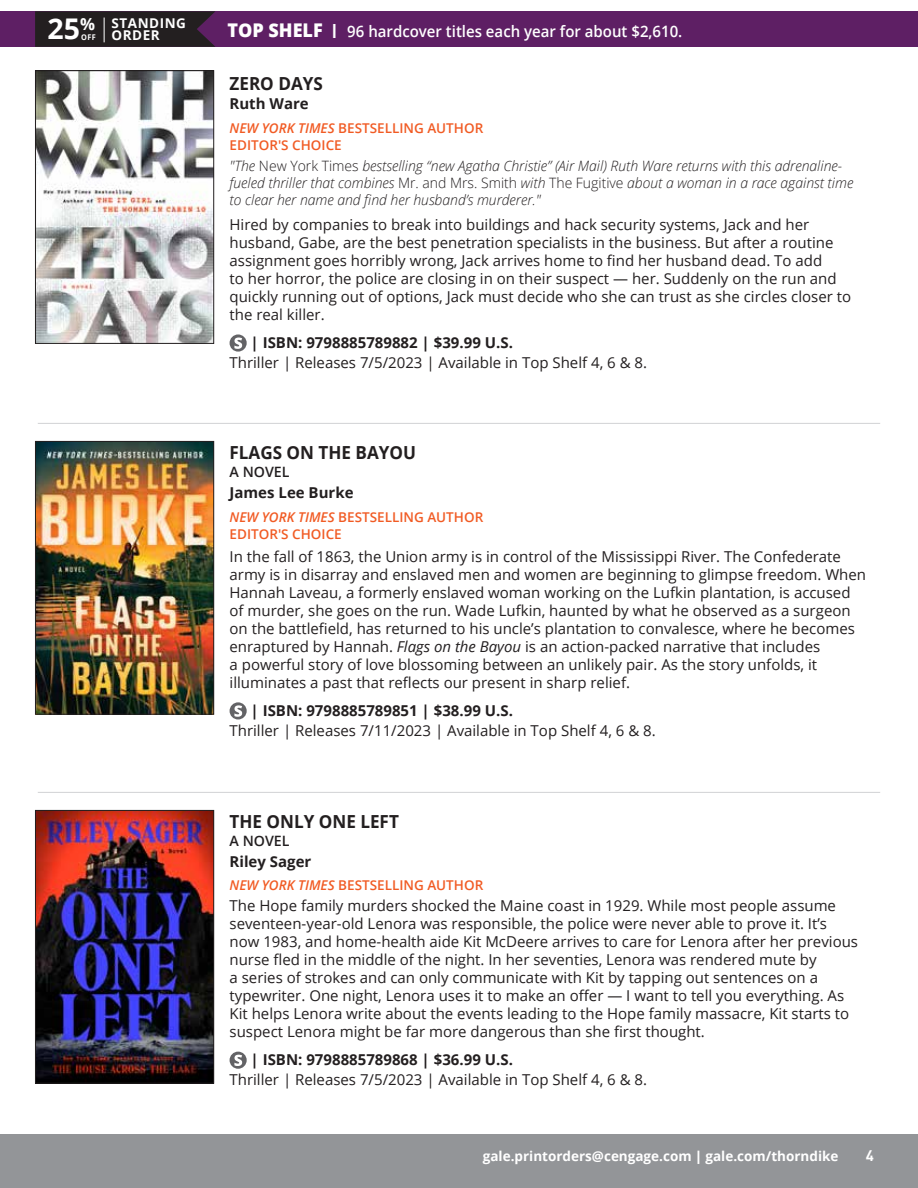
<style>
.page{position:relative;width:918px;height:1188px;background:#fff}
.page>*{position:absolute;margin:0;border:0;box-sizing:border-box;transform-origin:0 0}
.t1{font:700 28.5px "Open Sans";color:#fff}
.t2{font:700 18px "Open Sans";color:#231f20;scale:.95 1}
.t3{font:600 15.75px "Open Sans";color:#fff;scale:.95 1}
.t4{font:15px/18px "Open Sans";color:#231f20}
.t5{font:700 15px "Open Sans";color:#231f20}
.t6{font:700 15px "DIN Offc";color:#fff}
.t7{font:italic 300 14.25px/17.2px "Open Sans";color:#231f20}
.t8{font:600 14.25px "Open Sans";color:#231f20}
.t9{font:600 13.5px/17.1px "Open Sans";color:#f15b24}
.t10{font:700 13.5px "Open Sans";color:#fff}
.t11{font:700 13.5px/12px "Open Sans";letter-spacing:.04em;color:#fff}
.s1{font-weight:800;font-size:18.9px}
.s2{font-size:19.5px}
.s3{font-size:7.8px}
.s4{font-style:italic}
.s5{font-style:normal}
.s6{font-weight:800}
</style>
<div class="page">
<div style="left:0;top:1134px;width:918px;height:54px;background:#939598"></div>
<div style="left:0;top:11px;width:918px;height:36px;background:#5e1f64"></div>
<svg style="left:35px;top:11px;width:180px;height:36px;background:#271f25"></svg>
<svg style="left:230px;top:702px;width:17px;height:17px"></svg>
<svg style="left:230px;top:1052px;width:17px;height:17px"></svg>
<img style="left:37px;top:443px;width:175px;height:270px">
<div style="left:35px;top:441px;width:179px;height:274px;border:1px solid #231f20"></div>
<img style="left:37px;top:812px;width:175px;height:270px">
<div style="left:35px;top:810px;width:179px;height:274px;border:1px solid #231f20"></div>
<hr style="left:38px;top:423px;width:842px;height:1px;background:#d1d2d4">
<svg style="left:230px;top:334px;width:17px;height:18px"></svg>
<img style="left:37px;top:72px;width:175px;height:270px">
<div style="left:35px;top:70px;width:179px;height:274px;border:1px solid #231f20"></div>
<hr style="left:38px;top:792px;width:842px;height:1px;background:#d1d2d4">
<h1 class="t1" style="left:47px;top:9px;width:49px">25<sup>%</sup></h1>
<p class="t3" style="left:228px;top:20px;width:480px"><span class="s1">TOP SHELF</span> <span class="s2">I</span> 96 hardcover titles each year for about $2,610.</p>
<p class="t11" style="left:81px;top:17px;width:106px;text-indent:30px">STANDING<br><span class="s3">OFF</span> ORDER</p>
<p class="t2" style="left:230px;top:71px;width:100px">ZERO DAYS</p>
<p class="t5" style="left:230px;top:93px;width:81px">Ruth Ware</p>
<p class="t9" style="left:230px;top:119px;width:255px"><span class="s4">NEW YORK TIMES</span> BESTSELLING AUTHOR<br>EDITOR'S CHOICE</p>
<p class="t7" style="left:230px;top:156px;width:625px">"The <span class="s5">New York Times</span> bestselling “new Agatha Christie” (Air Mail) Ruth Ware returns with this adrenaline&shy;fueled thriller that combines <span class="s5">Mr. and Mrs. Smith</span> with <span class="s5">The Fugitive</span> about a woman in a race against time to clear her name and find her husband’s murderer."</p>
<p class="t4" style="left:230px;top:215px;width:623px">Hired by companies to break into buildings and hack security systems, Jack and her husband, Gabe, are the best penetration specialists in the business. But after a routine assignment goes horribly wrong, Jack arrives home to find her husband dead. To add<br>to her horror, the police are closing in on their suspect — her. Suddenly on the run and quickly running out of options, Jack must decide who she can trust as she circles closer to the real killer.</p>
<p class="t5" style="left:251px;top:332px;width:264px">| ISBN: 9798885789882 | $39.99 U.S.</p>
<p class="t4" style="left:230px;top:353px;width:419px">Thriller | Releases 7/5/2023 | Available in Top Shelf 4, 6 &amp; 8.</p>
<p class="t2" style="left:230px;top:440px;width:198px">FLAGS ON THE BAYOU</p>
<p class="t8" style="left:230px;top:462px;width:62px">A NOVEL</p>
<p class="t5" style="left:230px;top:482px;width:125px">James Lee Burke</p>
<p class="t9" style="left:230px;top:508px;width:255px"><span class="s4">NEW YORK TIMES</span> BESTSELLING AUTHOR<br>EDITOR'S CHOICE</p>
<p class="t4" style="left:230px;top:547px;width:638px">In the fall of 1863, the Union army is in control of the Mississippi River. The Confederate army is in disarray and enslaved men and women are beginning to glimpse freedom. When Hannah Laveau, a formerly enslaved woman working on the Lufkin plantation, is accused of murder, she goes on the run. Wade Lufkin, haunted by what he observed as a surgeon on the battlefield, has returned to his uncle’s plantation to convalesce, where he becomes enraptured by Hannah. <span class="s4">Flags on the Bayou</span> is an action-packed narrative that includes<br>a powerful story of love blossoming between an unlikely pair. As the story unfolds, it illuminates a past that reflects our present in sharp relief.</p>
<p class="t5" style="left:251px;top:700px;width:264px">| ISBN: 9798885789851 | $38.99 U.S.</p>
<p class="t4" style="left:230px;top:721px;width:428px">Thriller | Releases 7/11/2023 | Available in Top Shelf 4, 6 &amp; 8.</p>
<p class="t2" style="left:230px;top:809px;width:180px">THE ONLY ONE LEFT</p>
<p class="t8" style="left:230px;top:831px;width:62px">A NOVEL</p>
<p class="t5" style="left:230px;top:851px;width:83px">Riley Sager</p>
<p class="t9" style="left:230px;top:876px;width:255px"><span class="s4">NEW YORK TIMES</span> BESTSELLING AUTHOR</p>
<p class="t4" style="left:230px;top:896px;width:630px">The Hope family murders shocked the Maine coast in 1929. While most people assume seventeen-year-old Lenora was responsible, the police were never able to prove it. It’s now 1983, and home-health aide Kit McDeere arrives to care for Lenora after her previous nurse fled in the middle of the night. In her seventies, Lenora was rendered mute by<br>a series of strokes and can only communicate with Kit by tapping out sentences on a typewriter. One night, Lenora uses it to make an offer — I want to tell you everything. As Kit helps Lenora write about the events leading to the Hope family massacre, Kit starts to suspect Lenora might be far more dangerous than she first thought.</p>
<p class="t5" style="left:251px;top:1049px;width:264px">| ISBN: 9798885789868 | $36.99 U.S.</p>
<p class="t4" style="left:230px;top:1070px;width:419px">Thriller | Releases 7/5/2023 | Available in Top Shelf 4, 6 &amp; 8.</p>
<p class="t10" style="left:483px;top:1146px;width:357px">gale.printorders@cengage.com <span class="s6">|</span> gale.com/thorndike</p>
<p class="t6" style="left:866px;top:1146px;width:10px">4</p>
</div>
